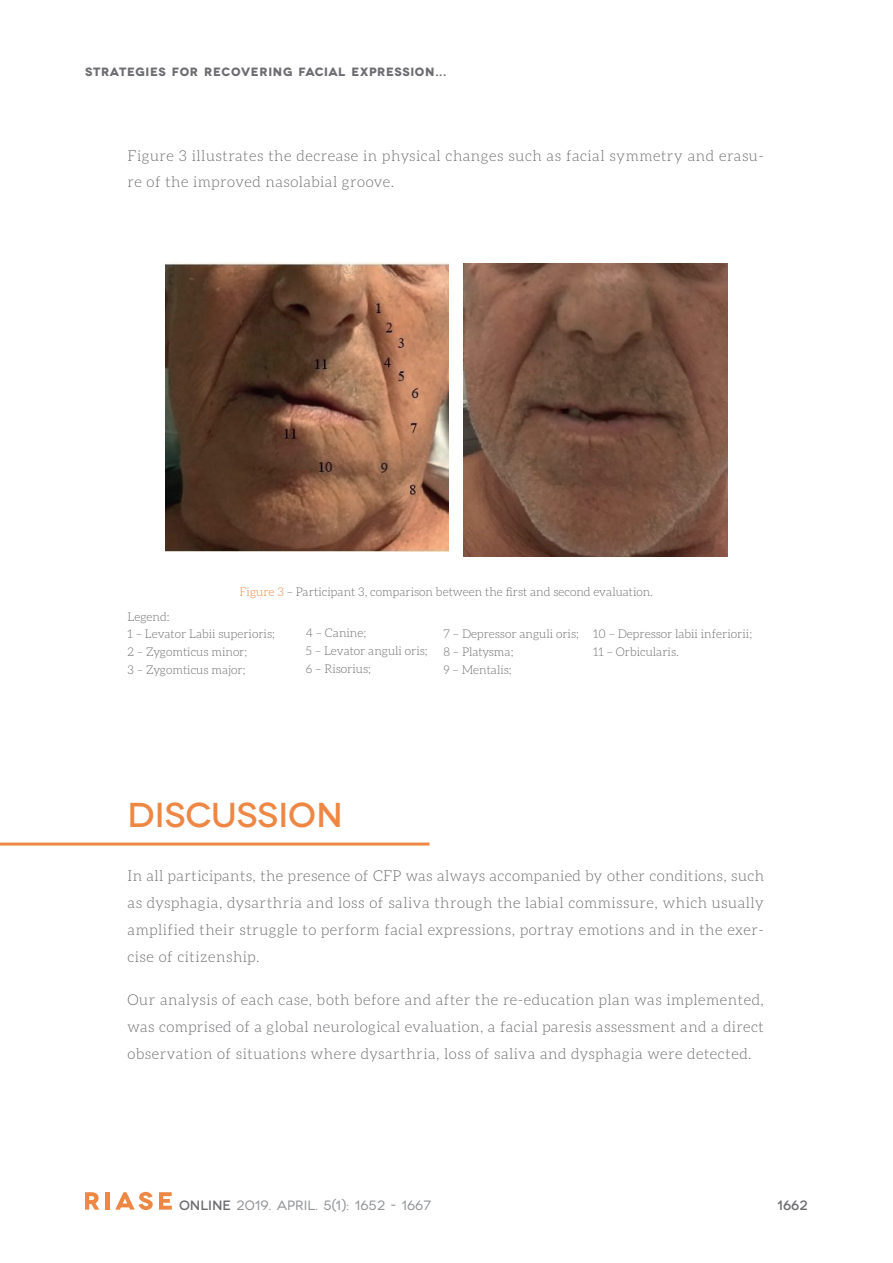
<style>
.page{position:relative;width:893px;height:1263px;background:#fff}
.page>*{position:absolute;margin:0;border:0;box-sizing:border-box;transform-origin:0 0}
.t1{font:500 34.5px "Novecentowide";color:#ee8744}
.t2{font:300 15px/27px "Aleo";letter-spacing:.035em;color:#6c6d70;text-align:justify}
.t3{font:13.5px "Novecentowide";letter-spacing:.005em;color:#939598}
.t4{font:500 13.5px "Novecentowide";color:#6c6d70}
.t5{font:300 12px/18px "Aleo";color:#6c6d70}
.t6{font:700 12px "Novecentowide";letter-spacing:.055em;color:#6c6d70}
.s1{color:#ee8744}
.s2{font-weight:500;color:#6c6d70}
</style>
<div class="page">
<svg style="left:85px;top:1192px;width:14px;height:17px"></svg>
<hr style="left:106px;top:1192px;width:4px;height:17px;background:#ee8744">
<svg style="left:115px;top:1192px;width:38px;height:18px"></svg>
<svg style="left:159px;top:1192px;width:13px;height:17px"></svg>
<img style="left:166px;top:262px;width:283px;height:289px">
<img style="left:464px;top:263px;width:263px;height:294px">
<hr style="left:0;top:842px;width:429px;height:3px;background:#ee8744">
<p class="t6" style="left:85px;top:64px;width:363px">STRATEGIES FOR RECOVERING FACIAL EXPRESSION...</p>
<p class="t2" style="left:128px;top:142px;width:638px;line-height:26.2px">Figure 3 illustrates the decrease in physical changes such as facial symmetry and erasu&shy;re of the improved nasolabial groove.</p>
<p class="t5" style="left:239px;top:583px;width:415px"><span class="s1">Figure 3</span> – Participant 3, comparison between the first and second evaluation.</p>
<p class="t5" style="left:306px;top:624px;width:123px">4 – Canine;<br>5 – Levator anguli oris;<br>6 – Risorius;</p>
<p class="t5" style="left:128px;top:608px;width:44px">Legend:</p>
<p class="t5" style="left:128px;top:624px;width:149px">1 – Levator Labii superioris;<br>2 – Zygomticus minor;<br>3 – Zygomticus major;</p>
<p class="t5" style="left:593px;top:624px;width:161px">10 – Depressor labii inferiorii;<br>11 – Orbicularis.</p>
<p class="t5" style="left:443px;top:624px;width:137px">7 – Depressor anguli oris;<br>8 – Platysma;<br>9 – Mentalis;</p>
<h1 class="t1" style="left:128px;top:791px;width:217px">DISCUSSION</h1>
<p class="t2" style="left:128px;top:862px;width:638px">In all participants, the presence of CFP was always accompanied by other conditions, such as dysphagia, dysarthria and loss of saliva through the labial commissure, which usually amplified their struggle to perform facial expressions, portray emotions and in the exer&shy;cise of citizenship.</p>
<p class="t2" style="left:128px;top:985px;width:638px">Our analysis of each case, both before and after the re-education plan was implemented, was comprised of a global neurological evaluation, a facial paresis assessment and a direct observation of situations where dysarthria, loss of saliva and dysphagia were detected.</p>
<p class="t3" style="left:179px;top:1195px;width:254px"><span class="s2">ONLINE</span> 2019. april. 5(1): 1652 - 1667</p>
<p class="t4" style="left:777px;top:1195px;width:32px">1662</p>
</div>
